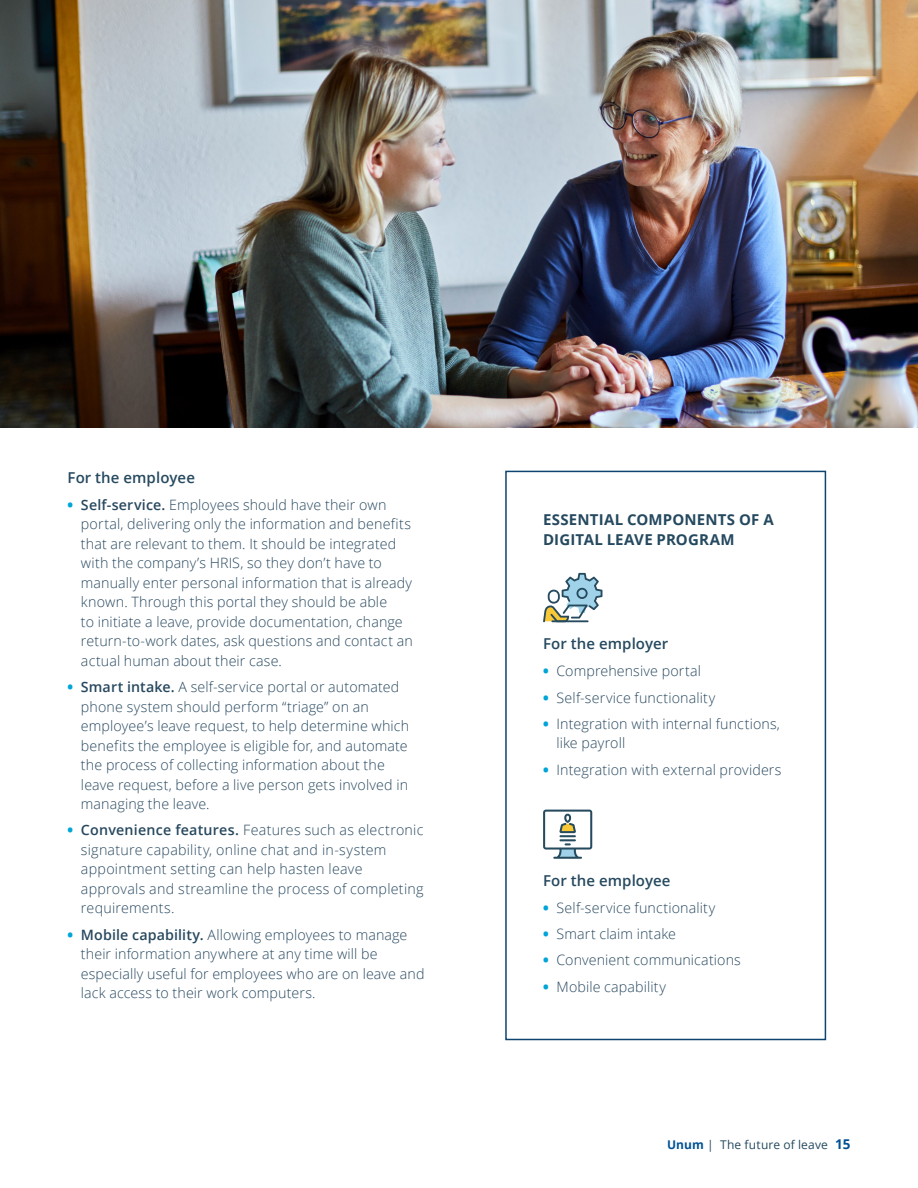
<style>
.page{position:relative;width:918px;height:1188px;background:#fff}
.page>*{position:absolute;margin:0;border:0;box-sizing:border-box;transform-origin:0 0}
.t1{font:600 15px "Open Sans";letter-spacing:.005em;color:#25495f}
.t2{font:700 15px/19.5px "Open Sans";letter-spacing:.015em;color:#25495f}
.t3{font:300 14.25px/19.5px "Open Sans";letter-spacing:.01em;color:#27485f}
.t4{font:12px "Open Sans";letter-spacing:.015em;color:#25495f}
.s1{font-weight:800;color:#00a5d7}
.s2{font-weight:600}
.s3{font-weight:700;color:#005295}
.s4{font-weight:700;font-size:13.5px;color:#005295}
</style>
<div class="page">
<img style="left:0;top:0;width:918px;height:427px">
<div style="left:505px;top:471px;width:321px;height:569px;border:2px solid #0d4570"></div>
<svg style="left:543px;top:810px;width:49px;height:49px"></svg>
<svg style="left:543px;top:573px;width:59px;height:49px"></svg>
<p class="t1" style="left:68px;top:467px;width:129px">For the employee</p>
<p class="t3" style="left:81px;top:495px;width:333px;text-indent:-13px"><span class="s1">•</span> <span class="s2">Self-service.</span> Employees should have their own portal, delivering only the information and benefits that are relevant to them. It should be integrated with the company’s HRIS, so they don’t have to manually enter personal information that is already known. Through this portal they should be able<br>to initiate a leave, provide documentation, change return-to-work dates, ask questions and contact an actual human about their case.</p>
<p class="t3" style="left:81px;top:677px;width:330px;text-indent:-13px"><span class="s1">•</span> <span class="s2">Smart intake.</span> A self-service portal or automated phone system should perform “triage” on an employee’s leave request, to help determine which benefits the employee is eligible for, and automate the process of collecting information about the leave request, before a live person gets involved in managing the leave.</p>
<p class="t3" style="left:81px;top:820px;width:344px;text-indent:-13px"><span class="s1">•</span> <span class="s2">Convenience features.</span> Features such as electronic signature capability, online chat and in-system appointment setting can help hasten leave approvals and streamline the process of completing requirements.</p>
<p class="t3" style="left:81px;top:924px;width:345px;text-indent:-13px"><span class="s1">•</span> <span class="s2">Mobile capability.</span> Allowing employees to manage their information anywhere at any time will be especially useful for employees who are on leave and lack access to their work computers.</p>
<p class="t2" style="left:543px;top:509px;width:232px">ESSENTIAL COMPONENTS OF A<br>DIGITAL LEAVE PROGRAM</p>
<p class="t1" style="left:543px;top:633px;width:127px">For the employer</p>
<p class="t3" style="left:543px;top:661px;width:160px"><span class="s1">•</span> Comprehensive portal</p>
<p class="t3" style="left:543px;top:687px;width:174px"><span class="s1">•</span> Self-service functionality</p>
<p class="t3" style="left:557px;top:713px;width:225px;text-indent:-13px"><span class="s1">•</span> Integration with internal functions, like payroll</p>
<p class="t3" style="left:543px;top:759px;width:240px"><span class="s1">•</span> Integration with external providers</p>
<p class="t1" style="left:543px;top:870px;width:129px">For the employee</p>
<p class="t3" style="left:543px;top:897px;width:174px"><span class="s1">•</span> Self-service functionality</p>
<p class="t3" style="left:543px;top:924px;width:134px"><span class="s1">•</span> Smart claim intake</p>
<p class="t3" style="left:543px;top:950px;width:199px"><span class="s1">•</span> Convenient communications</p>
<p class="t3" style="left:543px;top:976px;width:124px"><span class="s1">•</span> Mobile capability</p>
<p class="t4" style="left:667px;top:1136px;width:185px"><span class="s3">Unum</span> | The future of leave <span class="s4">15</span></p>
</div>
